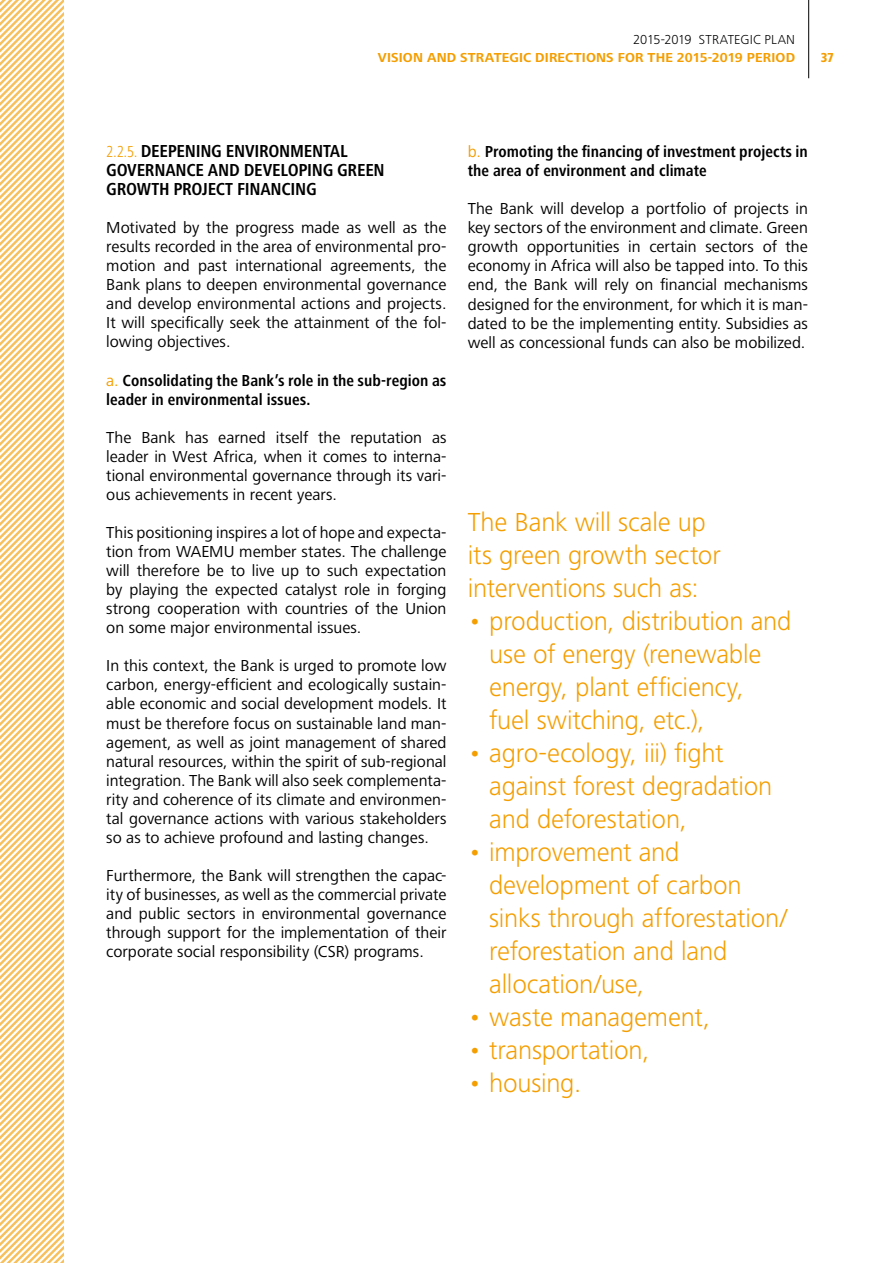
<style>
.page{position:relative;width:893px;height:1263px;background:#fff}
.page>*{position:absolute;margin:0;border:0;box-sizing:border-box;transform-origin:0 0}
.t1{font:300 27px/33px "Frutiger Next LT";letter-spacing:-.01em;color:#f49e00}
.t2{font:700 condensed 18px "Frutiger Next LT";color:#000}
.t3{font:16.5px/19px "Frutiger Next LT";color:#000;text-align:justify}
.t4{font:700 condensed 16.5px/19px "Frutiger Next LT";color:#000}
.t5{font:700 13.5px "Frutiger Next LT";letter-spacing:.01em;color:#f49e00}
.t6{font:300 13.5px "Frutiger Next LT";letter-spacing:.01em;color:#000}
.t7{font:800 condensed 13.5px "Frutiger Next LT";color:#f49e00}
.s1{font-weight:300;font-size:16.5px;color:#f49e00}
.s2{font-weight:400;font-stretch:normal;color:#f49e00}
</style>
<div class="page">
<svg style="left:0;top:0;width:64px;height:1263px"></svg>
<hr style="left:808px;top:0;width:1px;height:78px;background:#000">
<p class="t6" style="left:633px;top:32px;width:163px">2015-2019 STRATEGIC PLAN</p>
<p class="t5" style="left:378px;top:50px;width:419px">VISION AND STRATEGIC DIRECTIONS FOR THE 2015-2019 PERIOD</p>
<p class="t7" style="left:821px;top:50px;width:15px">37</p>
<p class="t2" style="left:106px;top:141px;width:55px"><span class="s1">2.2.5.</span> Deepening</p>
<p class="t2" style="left:226px;top:141px;width:11px">environmental</p>
<p class="t2" style="left:106px;top:160px;width:11px">governance</p>
<p class="t2" style="left:208px;top:160px;width:12px">and</p>
<p class="t2" style="left:244px;top:160px;width:10px">developing</p>
<p class="t2" style="left:337px;top:160px;width:11px">green</p>
<p class="t2" style="left:106px;top:179px;width:12px">growth</p>
<p class="t2" style="left:173px;top:179px;width:74px">projectfinancing</p>
<p class="t3" style="left:106px;top:218px;width:342px">Motivated by the progress made as well as the results recorded in the area of environmental pro&shy;motion and past international agreements, the Bank plans to deepen environmental governance and develop environmental actions and projects.<br>It will specifically seek the attainment of the fol&shy;lowing objectives.</p>
<p class="t4" style="left:106px;top:370px;width:342px"><span class="s2">a.</span> Consolidating the Bank’s role in the sub-region as leader in environmental issues.</p>
<p class="t3" style="left:106px;top:428px;width:342px">The Bank has earned itself the reputation as leader in West Africa, when it comes to interna&shy;tional environmental governance through its vari&shy;ous achievements in recent years.</p>
<p class="t3" style="left:106px;top:523px;width:342px">This positioning inspires a lot of hope and expecta&shy;tion from WAEMU member states. The challenge will therefore be to live up to such expectation by playing the expected catalyst role in forging strong cooperation with countries of the Union on some major environmental issues.</p>
<p class="t3" style="left:106px;top:656px;width:342px">In this context, the Bank is urged to promote low carbon, energy-efficient and ecologically sustain&shy;able economic and social development models. It must be therefore focus on sustainable land man&shy;agement, as well as joint management of shared natural resources, within the spirit of sub-regional integration. The Bank will also seek complementa&shy;rity and coherence of its climate and environmen&shy;tal governance actions with various stakeholders so as to achieve profound and lasting changes.</p>
<p class="t3" style="left:106px;top:866px;width:342px">Furthermore, the Bank will strengthen the capac&shy;ity of businesses, as well as the commercial private and public sectors in environmental governance through support for the implementation of their corporate social responsibility (CSR) programs.</p>
<p class="t4" style="left:468px;top:142px;width:342px"><span class="s2">b.</span> Promoting the financing of investment projects in the area of environment and climate</p>
<p class="t3" style="left:468px;top:199px;width:342px">The Bank will develop a portfolio of projects in key sectors of the environment and climate. Green growth opportunities in certain sectors of the economy in Africa will also be tapped into. To this end, the Bank will rely on financial mechanisms designed for the environment, for which it is man&shy;dated to be the implementing entity. Subsidies as well as concessional funds can also be mobilized.</p>
<h1 class="t1" style="left:468px;top:506px;width:254px">The Bank will scale up its green growth sector interventions such as:</h1>
<h1 class="t1" style="left:489px;top:605px;width:304px;text-indent:-21px">• production, distribution and use of energy (renewable energy, plant efficiency,<br>fuel switching, etc.),</h1>
<h1 class="t1" style="left:489px;top:737px;width:285px;text-indent:-21px">• agro-ecology, iii) fight against forest degradation and deforestation,</h1>
<h1 class="t1" style="left:489px;top:836px;width:300px;text-indent:-21px">• improvement and development of carbon sinks through afforestation/ reforestation and land allocation/use,</h1>
<h1 class="t1" style="left:468px;top:1001px;width:244px">• waste management,</h1>
<h1 class="t1" style="left:468px;top:1034px;width:183px">• transportation,</h1>
<h1 class="t1" style="left:468px;top:1067px;width:115px">• housing.</h1>
</div>
